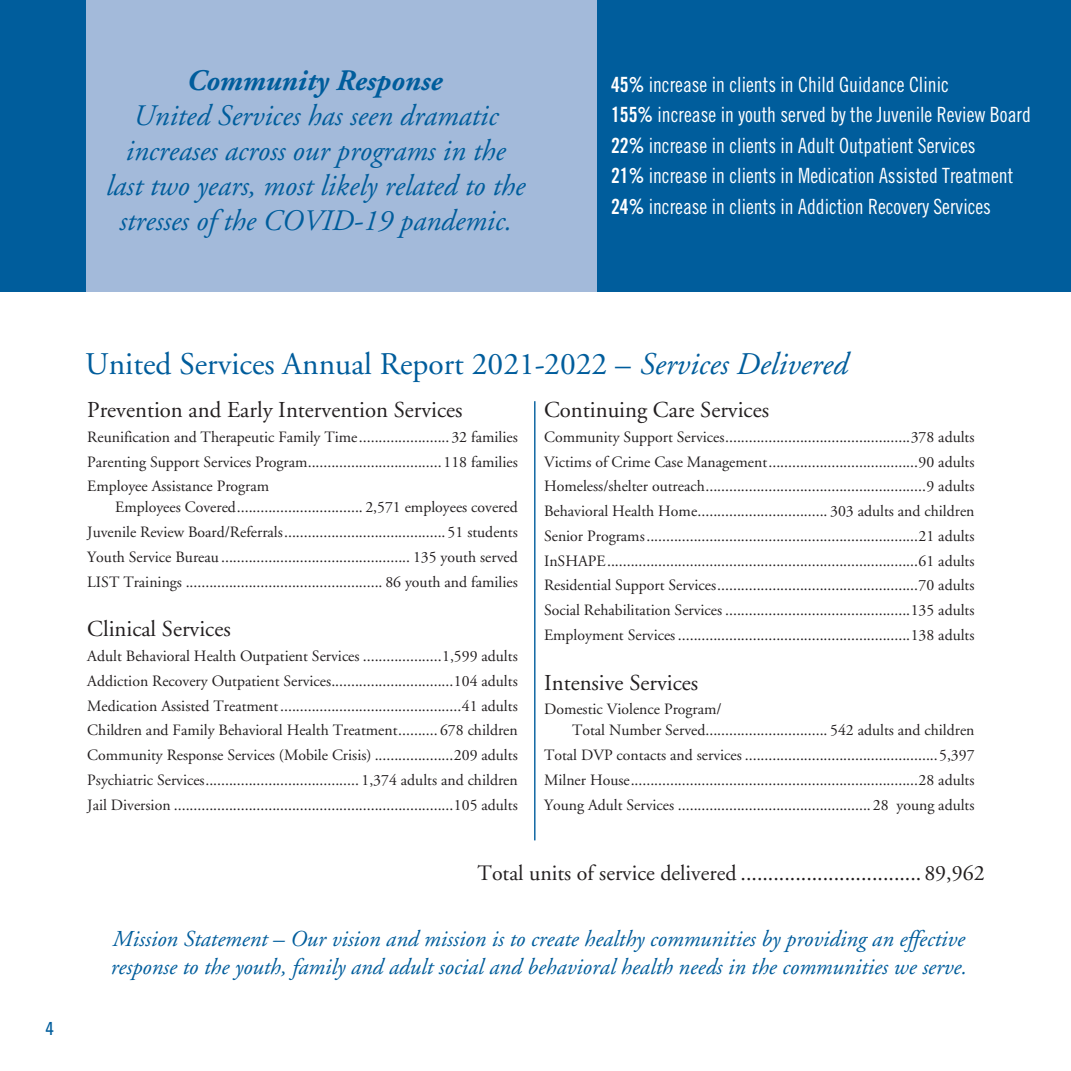
<style>
.page{position:relative;width:1071px;height:1071px;background:#fff}
.page>*{position:absolute;margin:0;border:0;box-sizing:border-box;transform-origin:0 0}
.t1{font:31.5px "Adobe Garamond";color:#005d9c}
.t2{font:italic 29.75px/35px "Adobe Garamond";color:#005d9c;text-align:center}
.t3{font:italic 700 29.75px "Adobe Garamond";color:#005d9c}
.t4{font:italic 22.75px/28px "Adobe Garamond";color:#005d9c}
.t5{font:22.75px "Adobe Garamond";color:#231f20}
.t6{font:21.88px "Adobe Garamond";color:#231f20}
.t7{font:21px "Trade Gothic LT Std Cn 18";color:#fff;scale:.95 1}
.t8{font:condensed 18.72px "Univers";color:#005d9c}
.t9{font:15.75px/21px "Adobe Garamond";color:#231f20}
.s1{font-family:"Trade Gothic LT Std Bd Cn 20"}
.s2{font-style:italic}
</style>
<div class="page">
<hr style="left:534px;top:401px;width:2px;height:439px;background:#005d9c">
<div style="left:0;top:0;width:1071px;height:291px;background:#005d9c"></div>
<div style="left:86px;top:0;width:511px;height:291px;background:#a3bada"></div>
<p class="t3" style="left:187px;top:65px;width:257px">Community Response</p>
<p class="t2" style="left:105px;top:99px;width:421px">United Services has seen dramatic increases across our programs in the last two years, most likely related to the stresses of the COVID-19 pandemic.</p>
<p class="t7" style="left:611px;top:72px;width:357px"><span class="s1">45%</span> increase in clients in Child Guidance Clinic</p>
<p class="t7" style="left:611px;top:102px;width:444px"><span class="s1">155%</span> increase in youth served by the Juvenile Review Board</p>
<p class="t7" style="left:611px;top:133px;width:385px"><span class="s1">22%</span> increase in clients in Adult Outpatient Services</p>
<p class="t7" style="left:611px;top:163px;width:425px"><span class="s1">21%</span> increase in clients in Medication Assisted Treatment</p>
<p class="t7" style="left:611px;top:194px;width:402px"><span class="s1">24%</span> increase in clients in Addiction Recovery Services</p>
<p class="t8" style="left:45px;top:1016px;width:10px">4</p>
<p class="t1" style="left:85px;top:347px;width:763px">United Services Annual Report 2021-2022 – <span class="s2">Services Delivered</span></p>
<p class="t5" style="left:87px;top:398px;width:377px">Prevention and Early Intervention Services</p>
<p class="t9" style="left:87px;top:427px;width:432px">Reunification and Therapeutic Family Time.......................32 families</p>
<p class="t9" style="left:87px;top:451px;width:432px">Parenting Support Services Program..................................118 families</p>
<p class="t9" style="left:115px;top:476px;width:404px;text-indent:-28px">Employee Assistance Program<br>Employees Covered................................ 2,571 employees covered</p>
<p class="t9" style="left:87px;top:522px;width:432px">Juvenile Review Board/Referrals......................................... 51 students</p>
<p class="t9" style="left:87px;top:547px;width:432px">Youth Service Bureau ................................................ 135 youth served</p>
<p class="t9" style="left:87px;top:572px;width:432px">LIST Trainings .................................................. 86 youth and families</p>
<p class="t5" style="left:87px;top:617px;width:145px">Clinical Services</p>
<p class="t9" style="left:87px;top:646px;width:432px">Adult Behavioral Health Outpatient Services ....................1,599 adults</p>
<p class="t9" style="left:87px;top:671px;width:432px">Addiction Recovery Outpatient Services...............................104 adults</p>
<p class="t9" style="left:87px;top:695px;width:432px">Medication Assisted Treatment..............................................41 adults</p>
<p class="t9" style="left:87px;top:720px;width:432px">Children and Family Behavioral Health Treatment.......... 678 children</p>
<p class="t9" style="left:87px;top:745px;width:432px">Community Response Services (Mobile Crisis) ....................209 adults</p>
<p class="t9" style="left:87px;top:770px;width:432px">Psychiatric Services....................................... 1,374 adults and children</p>
<p class="t9" style="left:87px;top:795px;width:432px">Jail Diversion .......................................................................105 adults</p>
<p class="t5" style="left:544px;top:398px;width:226px">Continuing Care Services</p>
<p class="t9" style="left:544px;top:427px;width:432px">Community Support Services...............................................378 adults</p>
<p class="t9" style="left:544px;top:451px;width:432px">Victims of Crime Case Management......................................90 adults</p>
<p class="t9" style="left:544px;top:476px;width:432px">Homeless/shelter outreach........................................................9 adults</p>
<p class="t9" style="left:544px;top:501px;width:432px">Behavioral Health Home................................. 303 adults and children</p>
<p class="t9" style="left:544px;top:526px;width:432px">Senior Programs.....................................................................21 adults</p>
<p class="t9" style="left:544px;top:551px;width:432px">InSHAPE...............................................................................61 adults</p>
<p class="t9" style="left:544px;top:575px;width:432px">Residential Support Services...................................................70 adults</p>
<p class="t9" style="left:544px;top:600px;width:432px">Social Rehabilitation Services ...............................................135 adults</p>
<p class="t9" style="left:544px;top:625px;width:432px">Employment Services ...........................................................138 adults</p>
<p class="t5" style="left:544px;top:670px;width:156px">Intensive Services</p>
<p class="t9" style="left:572px;top:699px;width:404px;text-indent:-28px">Domestic Violence Program/<br>Total Number Served............................... 542 adults and children</p>
<p class="t9" style="left:544px;top:745px;width:432px">Total DVP contacts and services .................................................5,397</p>
<p class="t9" style="left:544px;top:770px;width:432px">Milner House.........................................................................28 adults</p>
<p class="t9" style="left:544px;top:795px;width:432px">Young Adult Services .................................................28 young adults</p>
<p class="t6" style="left:478px;top:861px;width:509px">Total units of service delivered ................................. 89,962</p>
<p class="t4" style="left:110px;top:926px;width:858px">Mission Statement – Our vision and mission is to create healthy communities by providing an effective response to the youth, family and adult social and behavioral health needs in the communities we serve.</p>
</div>
